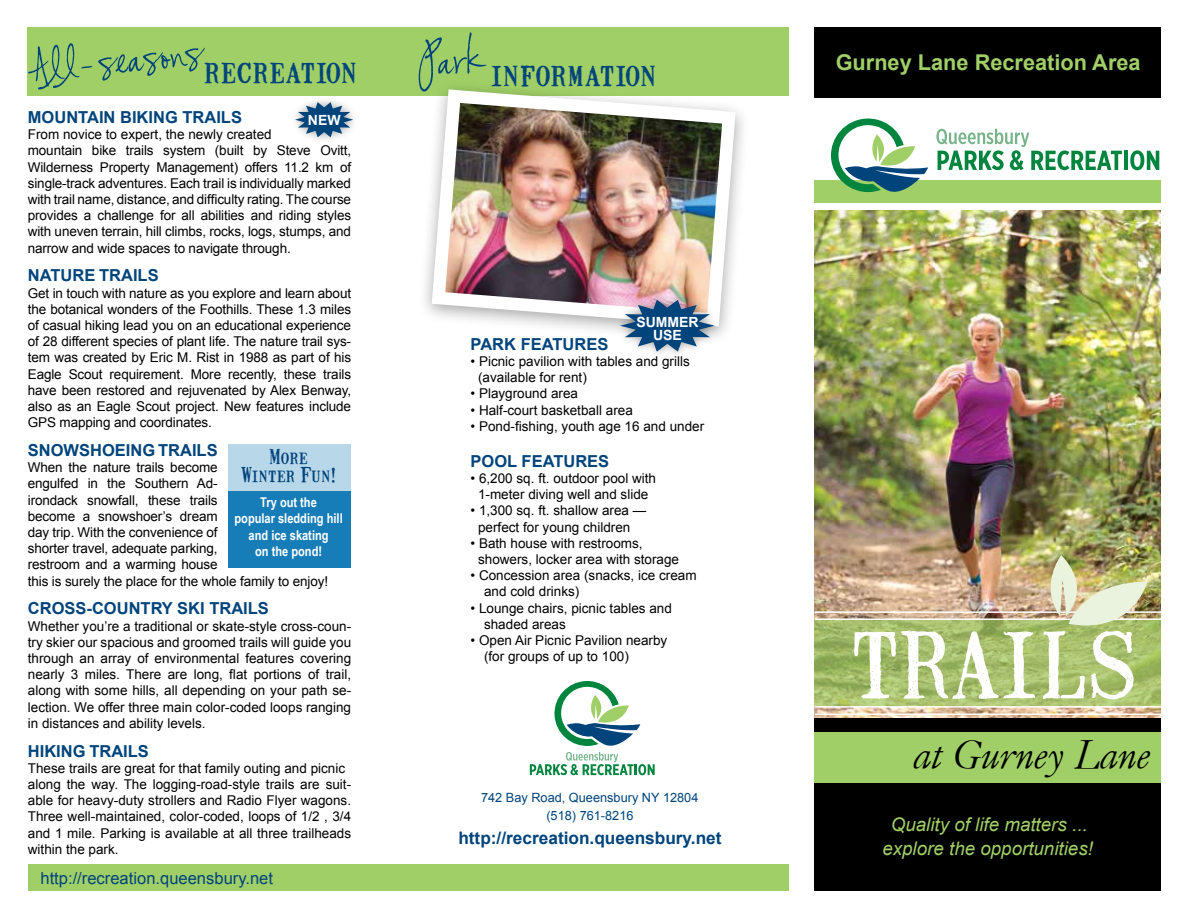
<style>
.page{position:relative;width:1188px;height:918px;background:#fff}
.page>*{position:absolute;margin:0;border:0;box-sizing:border-box;transform-origin:0 0}
.t1{font:85.5px "Mailart Rubberstamp";color:#fff}
.t2{font:60.75px "Susie's Hand";color:#00447c}
.t3{font:43.5px "Caslon Old Face Italic BT";color:#000}
.t4{font:34.5px "Mailart Rubberstamp";color:#00447c}
.t5{font:700 21.75px "Arial";color:#a0cf67}
.t6{font:19.5px/18px "Mailart Rubberstamp";letter-spacing:.005em;color:#00447c;text-align:center}
.t7{font:italic 18.75px/24px "Arial";color:#a0cf67;text-align:center}
.t8{font:700 17.25px "Arial";color:#00447c}
.t9{font:700 16.5px "Arial";color:#00447c}
.t10{font:16.5px "Arial";color:#00447c}
.t11{font:700 14.1px "Arial";color:#fff}
.t12{font:13.5px/16.2px "Arial";color:#000}
.t13{font:700 13.5px/16.2px "Arial Narrow";color:#fff;text-align:center}
.t14{font:12.75px/18px "Arial";color:#00447c;text-align:center}
</style>
<div class="page">
<div style="left:27px;top:27px;width:761px;height:69px;background:#a0cf67"></div>
<div style="left:28px;top:864px;width:760px;height:27px;background:#a0cf67"></div>
<img style="left:815px;top:211px;width:346px;height:507px">
<div style="left:815px;top:718px;width:346px;height:173px;background:#000"></div>
<div style="left:815px;top:180px;width:346px;height:22px;background:#a0cf67"></div>
<div style="left:815px;top:732px;width:346px;height:51px;background:#a0cf67"></div>
<div style="left:815px;top:27px;width:346px;height:71px;background:#000"></div>
<svg style="left:815px;top:620px;width:346px;height:86px;background:#a4bd6b"></svg>
<hr style="left:815px;top:618px;width:346px;height:2px;background:#fff">
<hr style="left:815px;top:611px;width:346px;height:2px;background:#fff">
<hr style="left:815px;top:714px;width:346px;height:1px;background:#fff">
<hr style="left:815px;top:706px;width:346px;height:2px;background:#fff">
<svg style="left:530px;top:681px;width:125px;height:94px"></svg>
<svg style="left:831px;top:118px;width:97px;height:75px"></svg>
<svg style="left:936px;top:129px;width:186px;height:41px"></svg>
<hr style="left:1124px;top:151px;width:4px;height:19px;background:#00853f">
<svg style="left:1130px;top:150px;width:29px;height:20px"></svg>
<div style="left:288px;top:95px;width:72px;height:50px;background:#fff"></div>
<svg style="left:295px;top:102px;width:58px;height:35px"></svg>
<div style="left:417px;top:79px;width:333px;height:266px;background:#000;opacity:.35"></div>
<img style="left:425px;top:83px;width:317px;height:250px">
<div style="left:614px;top:293px;width:107px;height:65px;background:#000;opacity:.35"></div>
<svg style="left:620px;top:300px;width:95px;height:52px"></svg>
<svg style="left:81px;top:66px;width:12px;height:2px"></svg>
<div style="left:229px;top:444px;width:122px;height:124px;background:#177db8"></div>
<div style="left:229px;top:443px;width:122px;height:48px;background:#b8d7e9"></div>
<img style="left:1038px;top:555px;width:109px;height:84px">
<h2 class="t2" style="left:25px;top:41px;width:177px;rotate:-6deg">All-seasons</h2>
<h2 class="t2" style="left:418px;top:32px;width:68px">Park</h2>
<h3 class="t4" style="left:204px;top:46px;width:155px">recreation</h3>
<h3 class="t4" style="left:491px;top:49px;width:167px">information</h3>
<p class="t9" style="left:28px;top:108px;width:216px">MOUNTAIN BIKING TRAILS</p>
<p class="t12" style="left:28px;top:126px;width:325px">From novice to expert, the newly created<br>mountain bike trails system (built by Steve Ovitt, Wilderness Property Management) offers 11.2 km of single-track adventures. Each trail is individually marked with trail name, distance, and difficulty rating. The course provides a challenge for all abilities and riding styles with uneven terrain, hill climbs, rocks, logs, stumps, and narrow and wide spaces to navigate through.</p>
<p class="t9" style="left:28px;top:266px;width:132px">NATURE TRAILS</p>
<p class="t12" style="left:28px;top:285px;width:325px;text-align:justify">Get in touch with nature as you explore and learn about the botanical wonders of the Foothills. These 1.3 miles of casual hiking lead you on an educational experience of 28 different species of plant life. The nature trail sys&shy;tem was created by Eric M. Rist in 1988 as part of his Eagle Scout requirement. More recently, these trails have been restored and rejuvenated by Alex Benway, also as an Eagle Scout project. New features include GPS mapping and coordinates.</p>
<p class="t9" style="left:28px;top:441px;width:191px">SNOWSHOEING TRAILS</p>
<p class="t12" style="left:28px;top:459px;width:302px">When the nature trails become<br>engulfed in the Southern Ad-<br>irondack snowfall, these trails<br>become a snowshoer’s dream<br>day trip. With the convenience of<br>shorter travel, adequate parking,<br>restroom and a warming house<br>this is surely the place for the whole family to enjoy!</p>
<p class="t9" style="left:28px;top:599px;width:243px">CROSS-COUNTRY SKI TRAILS</p>
<p class="t12" style="left:28px;top:618px;width:325px;text-align:justify">Whether you’re a traditional or skate-style cross-coun&shy;try skier our spacious and groomed trails will guide you through an array of environmental features covering nearly 3 miles. There are long, flat portions of trail, along with some hills, all depending on your path se&shy;lection. We offer three main color-coded loops ranging in distances and ability levels.</p>
<p class="t9" style="left:28px;top:742px;width:123px">HIKING TRAILS</p>
<p class="t12" style="left:28px;top:760px;width:325px">These trails are great for that family outing and picnic along the way. The logging-road-style trails are suit&shy;able for heavy-duty strollers and Radio Flyer wagons.<br>Three well-maintained, color-coded, loops of 1/2 , 3/4 and 1 mile. Parking is available at all three trailheads within the park.</p>
<p class="t11" style="left:308px;top:112px;width:12px">new</p>
<h3 class="t6" style="left:241px;top:447px;width:97px">More<br>Winter Fun!</h3>
<p class="t13" style="left:234px;top:494px;width:110px">Try out the<br>popular sledding hill and ice skating<br>on the pond!</p>
<p class="t10" style="left:40px;top:868px;width:234px">http://recreation.queensbury.net</p>
<p class="t11" style="left:636px;top:314px;width:12px">summer</p>
<p class="t11" style="left:653px;top:327px;width:11px">use</p>
<p class="t9" style="left:471px;top:335px;width:139px">PARK FEATURES</p>
<p class="t12" style="left:478px;top:353px;width:213px;text-indent:-8px">• Picnic pavilion with tables and grills (available for rent)</p>
<p class="t12" style="left:471px;top:385px;width:109px">• Playground area</p>
<p class="t12" style="left:471px;top:402px;width:164px">• Half-court basketball area</p>
<p class="t12" style="left:471px;top:418px;width:235px">• Pond-fishing, youth age 16 and under</p>
<p class="t9" style="left:471px;top:452px;width:140px">POOL FEATURES</p>
<p class="t12" style="left:471px;top:470px;width:187px;text-align:center">• 6,200 sq. ft. outdoor pool with<br>1-meter diving well and slide</p>
<p class="t12" style="left:478px;top:502px;width:170px;text-indent:-8px">• 1,300 sq. ft. shallow area — perfect for young children</p>
<p class="t12" style="left:478px;top:535px;width:203px;text-indent:-8px">• Bath house with restrooms, showers, locker area with storage</p>
<p class="t12" style="left:484px;top:567px;width:214px;text-indent:-14px">• Concession area (snacks, ice cream and cold drinks)</p>
<p class="t12" style="left:484px;top:600px;width:189px;text-indent:-14px">• Lounge chairs, picnic tables and shaded areas</p>
<p class="t12" style="left:484px;top:632px;width:185px;text-indent:-14px">• Open Air Picnic Pavilion nearby (for groups of up to 100)</p>
<p class="t14" style="left:481px;top:788px;width:219px">742 Bay Road, Queensbury NY 12804 (518) 761-8216</p>
<p class="t8" style="left:458px;top:828px;width:265px">http://recreation.queensbury.net</p>
<h3 class="t5" style="left:836px;top:50px;width:306px">Gurney Lane Recreation Area</h3>
<h1 class="t1" style="left:851px;top:608px;width:289px">TRAILS</h1>
<h3 class="t3" style="left:915px;top:729px;width:239px">at Gurney Lane</h3>
<h3 class="t7" style="left:882px;top:813px;width:212px">Quality of life matters ... explore the opportunities!</h3>
</div>
